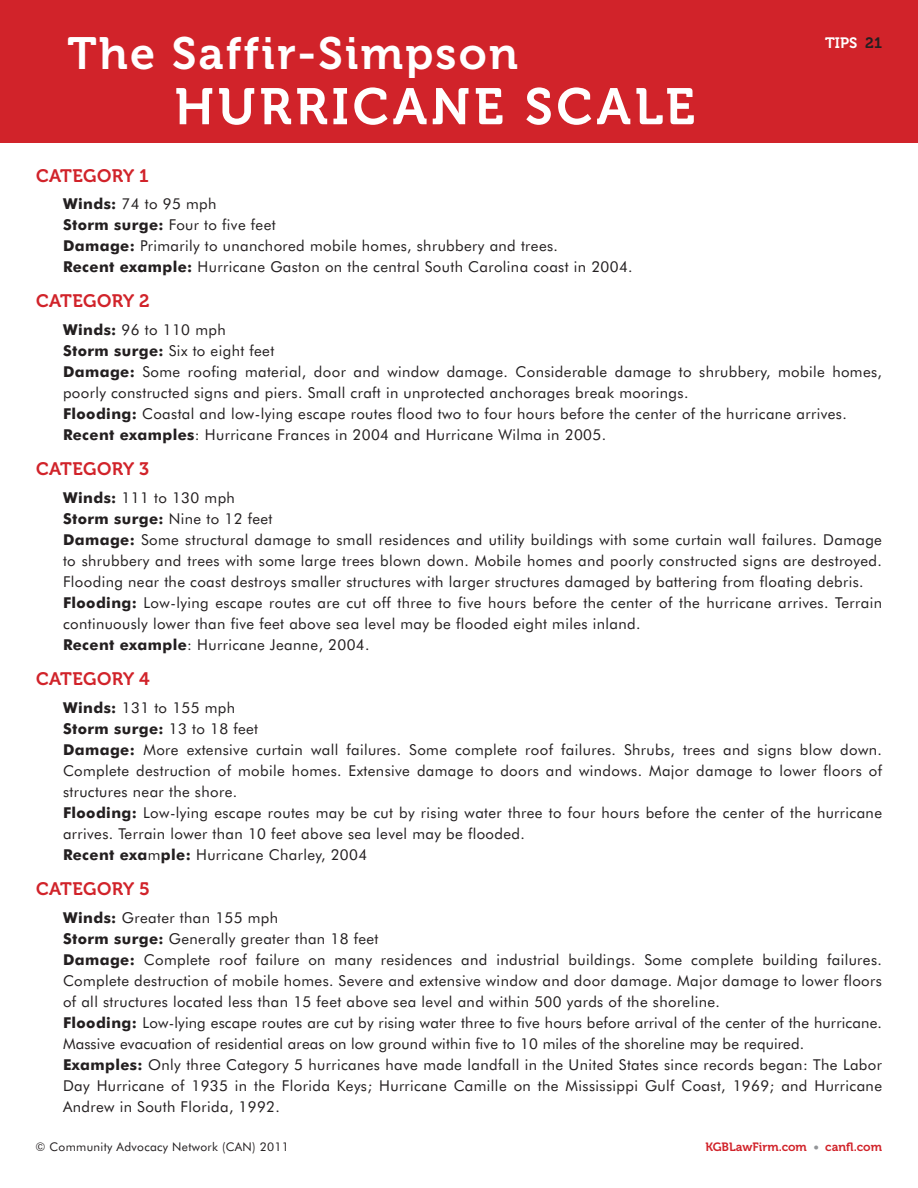
<style>
.page{position:relative;width:918px;height:1188px;background:#fff}
.page>*{position:absolute;margin:0;border:0;box-sizing:border-box;transform-origin:0 0}
.t1{font:51px "Museo 700";letter-spacing:.075em;color:#fff}
.t2{font:45px "Museo 700";letter-spacing:.05em;color:#fff}
.t3{font:18px "Museo 700";letter-spacing:.025em;color:#d1232a}
.t4{font:15px/21px "Futura BT";letter-spacing:.025em;color:#231f20}
.t5{font:700 15px "Futura BT";letter-spacing:.025em;color:#231f20}
.t6{font:15px "Museo 700";color:#fff}
.t7{font:12px "Futura BT";letter-spacing:.025em;color:#231f20}
.t8{font:12px "Museo 700";color:#d1232a}
.s1{color:#231f20}
.s2{font-weight:700}
.s3{font-weight:400}
.s4{color:#939598}
</style>
<div class="page">
<div style="left:0;top:0;width:918px;height:143px;background:#d1232a"></div>
<p class="t2" style="left:68px;top:28px;width:452px">The Saffir-Simpson</p>
<p class="t1" style="left:175px;top:78px;width:522px">HURRICANE SCALE</p>
<p class="t6" style="left:825px;top:35px;width:58px">TIPS <span class="s1">21</span></p>
<p class="t3" style="left:36px;top:165px;width:114px">CATEGORY 1</p>
<p class="t4" style="left:63px;top:193px;width:155px"><span class="s2">Winds:</span> 74 to 95 mph</p>
<p class="t4" style="left:63px;top:214px;width:214px"><span class="s2">Storm surge:</span> Four to five feet</p>
<p class="t4" style="left:63px;top:235px;width:497px"><span class="s2">Damage:</span> Primarily to unanchored mobile homes, shrubbery and trees.</p>
<p class="t4" style="left:63px;top:256px;width:571px"><span class="s2">Recent example:</span> Hurricane Gaston on the central South Carolina coast in 2004.</p>
<p class="t3" style="left:36px;top:291px;width:115px">CATEGORY 2</p>
<p class="t4" style="left:63px;top:319px;width:164px"><span class="s2">Winds:</span> 96 to 110 mph</p>
<p class="t4" style="left:63px;top:340px;width:213px"><span class="s2">Storm surge:</span> Six to eight feet</p>
<p class="t4" style="left:63px;top:361px;width:821px"><span class="s2">Damage:</span> Some roofing material, door and window damage. Considerable damage to shrubbery, mobile homes, poorly constructed signs and piers. Small craft in unprotected anchorages break moorings.</p>
<p class="t4" style="left:63px;top:403px;width:785px"><span class="s2">Flooding:</span> Coastal and low-lying escape routes flood two to four hours before the center of the hurricane arrives.</p>
<p class="t4" style="left:63px;top:424px;width:545px"><span class="s2">Recent examples</span>: Hurricane Frances in 2004 and Hurricane Wilma in 2005.</p>
<p class="t3" style="left:36px;top:459px;width:115px">CATEGORY 3</p>
<p class="t4" style="left:63px;top:487px;width:173px"><span class="s2">Winds:</span> 111 to 130 mph</p>
<p class="t4" style="left:63px;top:508px;width:211px"><span class="s2">Storm surge:</span> Nine to 12 feet</p>
<p class="t4" style="left:63px;top:529px;width:821px;text-align:justify"><span class="s2">Damage:</span> Some structural damage to small residences and utility buildings with some curtain wall failures. Damage to shrubbery and trees with some large trees blown down. Mobile homes and poorly constructed signs are destroyed.<br>Flooding near the coast destroys smaller structures with larger structures damaged by battering from floating debris.</p>
<p class="t4" style="left:63px;top:592px;width:821px"><span class="s2">Flooding:</span> Low-lying escape routes are cut off three to five hours before the center of the hurricane arrives. Terrain continuously lower than five feet above sea level may be flooded eight miles inland.</p>
<p class="t4" style="left:63px;top:634px;width:308px"><span class="s2">Recent example</span>: Hurricane Jeanne, 2004.</p>
<p class="t3" style="left:36px;top:669px;width:115px">CATEGORY 4</p>
<p class="t4" style="left:63px;top:697px;width:174px"><span class="s2">Winds:</span> 131 to 155 mph</p>
<p class="t5" style="left:63px;top:719px;width:197px">Storm surge: <span class="s3">13 to 18 feet</span></p>
<p class="t4" style="left:63px;top:739px;width:821px;text-align:justify"><span class="s2">Damage:</span> More extensive curtain wall failures. Some complete roof failures. Shrubs, trees and signs blow down.<br>Complete destruction of mobile homes. Extensive damage to doors and windows. Major damage to lower floors of structures near the shore.</p>
<p class="t4" style="left:63px;top:802px;width:821px"><span class="s2">Flooding:</span> Low-lying escape routes may be cut by rising water three to four hours before the center of the hurricane arrives. Terrain lower than 10 feet above sea level may be flooded.</p>
<p class="t4" style="left:63px;top:844px;width:306px"><span class="s2">Recent exa</span>m<span class="s2">ple:</span> Hurricane Charley, 2004</p>
<p class="t3" style="left:36px;top:879px;width:115px">CATEGORY 5</p>
<p class="t4" style="left:63px;top:907px;width:217px"><span class="s2">Winds:</span> Greater than 155 mph</p>
<p class="t4" style="left:63px;top:928px;width:317px"><span class="s2">Storm surge:</span> Generally greater than 18 feet</p>
<p class="t4" style="left:63px;top:949px;width:820px;text-align:justify"><span class="s2">Damage:</span> Complete roof failure on many residences and industrial buildings. Some complete building failures.<br>Complete destruction of mobile homes. Severe and extensive window and door damage. Major damage to lower floors of all structures located less than 15 feet above sea level and within 500 yards of the shoreline.</p>
<p class="t4" style="left:63px;top:1012px;width:820px"><span class="s2">Flooding:</span> Low-lying escape routes are cut by rising water three to five hours before arrival of the center of the hurricane.<br>Massive evacuation of residential areas on low ground within five to 10 miles of the shoreline may be required.</p>
<p class="t4" style="left:63px;top:1054px;width:821px;text-align:justify"><span class="s2">Examples:</span> Only three Category 5 hurricanes have made landfall in the United States since records began: The Labor Day Hurricane of 1935 in the Florida Keys; Hurricane Camille on the Mississippi Gulf Coast, 1969; and Hurricane Andrew in South Florida, 1992.</p>
<p class="t7" style="left:36px;top:1139px;width:255px">© Community Advocacy Network (CAN) 2011</p>
<p class="t8" style="left:705px;top:1140px;width:178px">KGBLawFirm.com <span class="s4">•</span> canfl.com</p>
</div>
